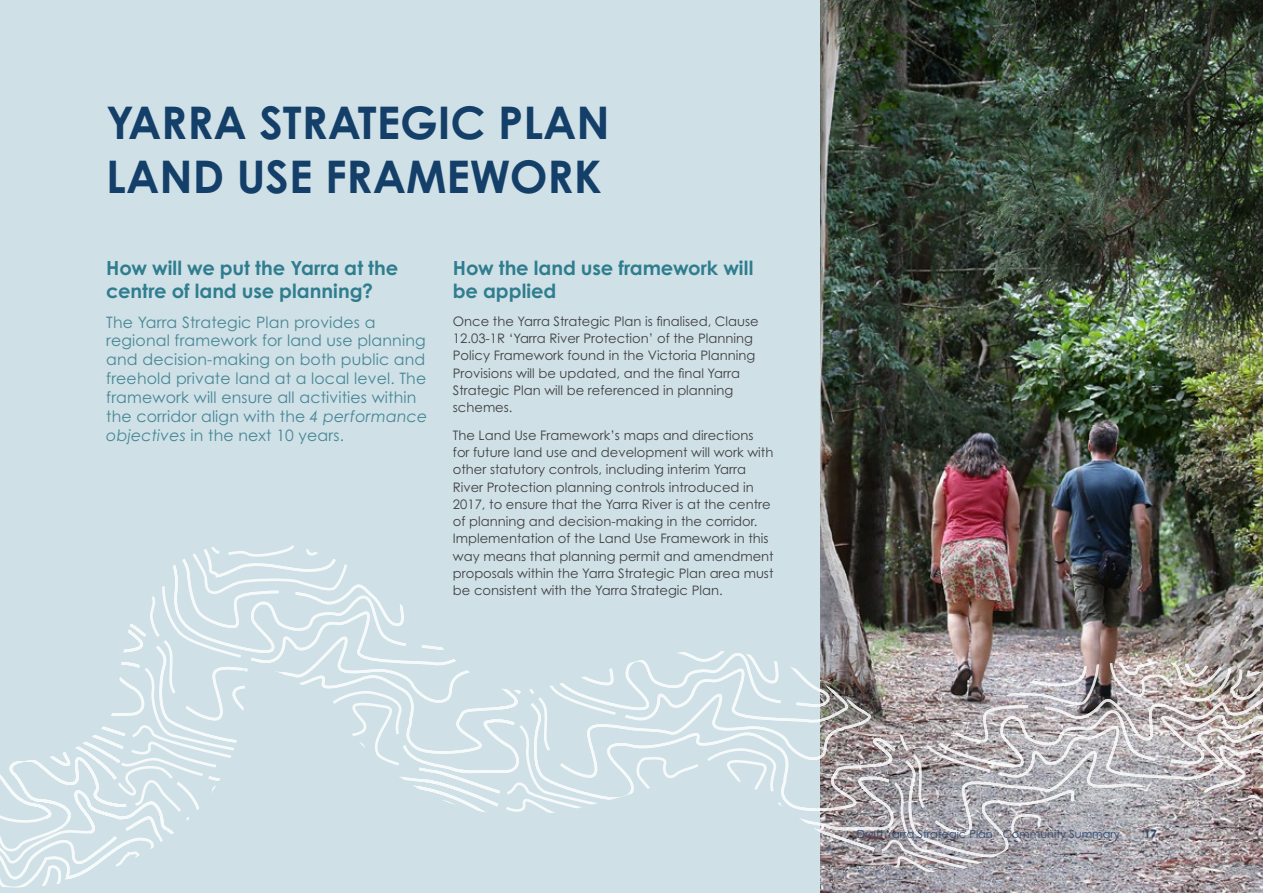
<style>
.page{position:relative;width:1263px;height:893px;background:#cfe1e7}
.page>*{position:absolute;margin:0;border:0;box-sizing:border-box;transform-origin:0 0}
.t1{font:700 45px/54px "Century Gothic Pro";color:#143f69}
.t2{font:700 19.5px/22.5px "Century Gothic Pro";color:#2f7d8e}
.t3{font:15.75px/18.9px "Century Gothic Pro";letter-spacing:.01em;color:#488696}
.t4{font:13.2px/17.2px "Century Gothic Pro";color:#414042}
.t5{font:11.25px "Century Gothic Pro";color:#2d4b72}
.t6{font:700 11.25px "Century Gothic Pro";color:#2d4b72}
.s1{font-style:italic}
</style>
<div class="page">
<img style="left:821px;top:0;width:442px;height:517px">
<svg style="left:0;top:517px;width:1263px;height:376px"></svg>
<h1 class="t1" style="left:106px;top:95px;width:505px">YARRA STRATEGIC PLAN<br>LAND USE FRAMEWORK</h1>
<h2 class="t2" style="left:106px;top:257px;width:294px">How will we put the Yarra at the centre of land use planning?</h2>
<p class="t3" style="left:106px;top:312px;width:323px">The Yarra Strategic Plan provides a regional framework for land use planning and decision-making on both public and freehold private land at a local level. The framework will ensure all activities within the corridor align with the <span class="s1">4 performance objectives</span> in the next 10 years.</p>
<h2 class="t2" style="left:453px;top:257px;width:302px">How the land use framework will be applied</h2>
<p class="t4" style="left:453px;top:312px;width:307px">Once the Yarra Strategic Plan is finalised, Clause 12.03-1R ‘Yarra River Protection’ of the Planning Policy Framework found in the Victoria Planning Provisions will be updated, and the final Yarra Strategic Plan will be referenced in planning schemes.</p>
<p class="t4" style="left:453px;top:426px;width:322px">The Land Use Framework’s maps and directions<br>for future land use and development will work with other statutory controls, including interim Yarra River Protection planning controls introduced in 2017, to ensure that the Yarra River is at the centre of planning and decision-making in the corridor.<br>Implementation of the Land Use Framework in this way means that planning permit and amendment proposals within the Yarra Strategic Plan area must be consistent with the Yarra Strategic Plan.</p>
<p class="t5" style="left:857px;top:827px;width:265px">Draft Yarra Strategic Plan - Community Summary</p>
<p class="t6" style="left:1144px;top:827px;width:14px">17</p>
</div>
